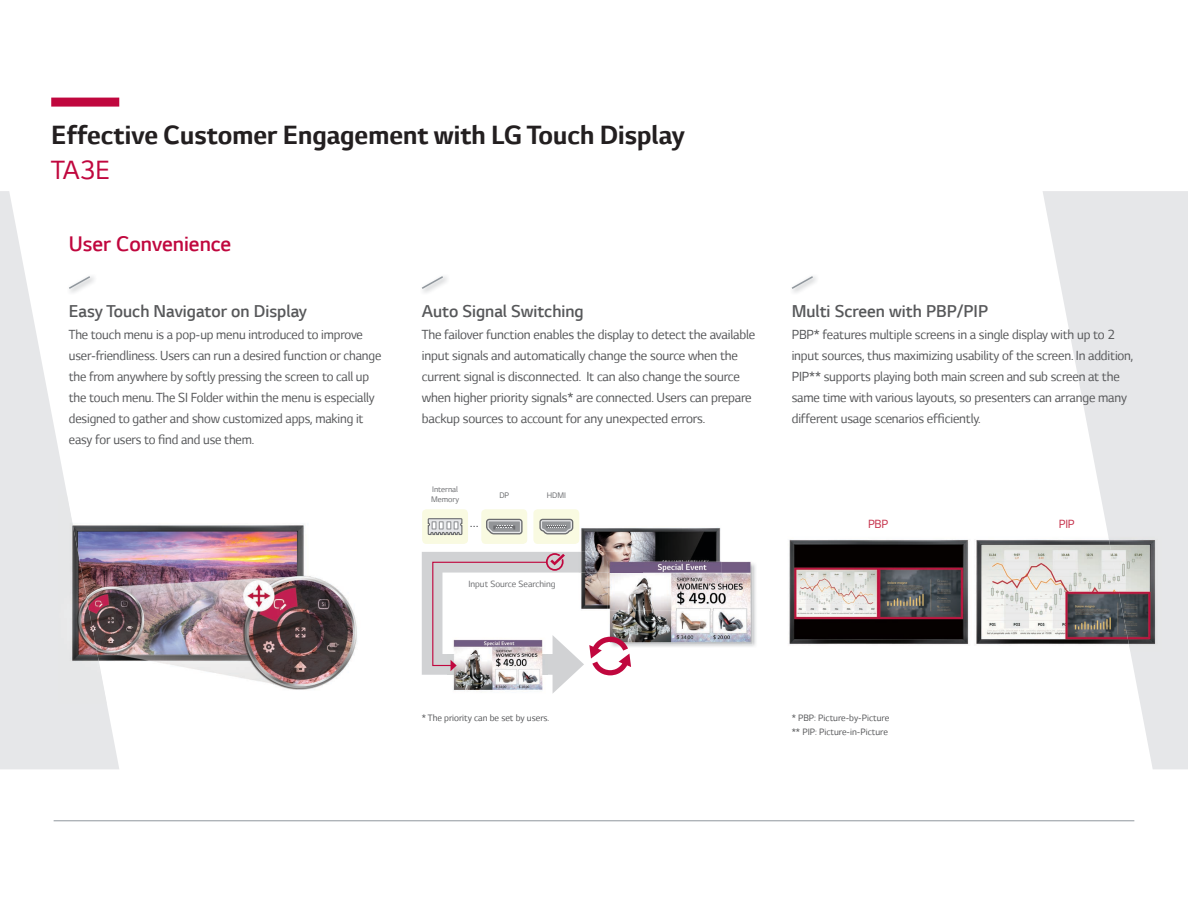
<style>
.page{position:relative;width:1188px;height:918px;background:#fff}
.page>*{position:absolute;margin:0;border:0;box-sizing:border-box;transform-origin:0 0}
.t1{font:700 30px "LG Smart";color:#231f20}
.t2{font:30px "LG Smart";color:#c0073e}
.t3{font:300 24px "LG Smart";color:#c0073e}
.t4{font:300 19.5px "LG Smart";color:#57585a}
.t5{font:18px "LG Smart";color:#6c6d70}
.t6{font:15px/21px "LG Smart";letter-spacing:-.01em;color:#57585a}
.t7{font:13.5px "LG Smart";letter-spacing:-.025em;color:#c5304a}
.t8{font:10.5px/13.5px "LG Smart";color:#57585a}
.t9{font:10.35px "LG Smart";color:#6c6d70}
.t10{font:9.15px/10.5px "LG Smart";color:#6c6d70}
</style>
<div class="page">
<hr style="left:54px;top:820px;width:1080px;height:1px;background:#90979d">
<div style="left:51px;top:98px;width:68px;height:9px;background:#c0073e"></div>
<svg style="left:1043px;top:191px;width:145px;height:578px;fill:#e6e7e9"></svg>
<svg style="left:0;top:191px;width:119px;height:578px;fill:#e6e7e9"></svg>
<img style="left:67px;top:274px;width:30px;height:21px">
<svg style="left:67px;top:275px;width:25px;height:15px"></svg>
<svg style="left:421px;top:275px;width:24px;height:15px"></svg>
<img style="left:793px;top:277px;width:23px;height:16px">
<svg style="left:791px;top:276px;width:24px;height:14px"></svg>
<img style="left:107px;top:495px;width:250px;height:208px">
<img style="left:59px;top:495px;width:48px;height:208px">
<img style="left:579px;top:527px;width:142px;height:34px">
<img style="left:643px;top:563px;width:113px;height:84px">
<img style="left:643px;top:562px;width:109px;height:83px">
<img style="left:643px;top:562px;width:78px;height:49px">
<div style="left:422px;top:509px;width:46px;height:35px;background:#f9fae1;border-radius:4px"></div>
<svg style="left:427px;top:518px;width:36px;height:17px"></svg>
<div style="left:481px;top:509px;width:46px;height:35px;background:#f9fae1;border-radius:4px"></div>
<svg style="left:486px;top:518px;width:37px;height:17px"></svg>
<div style="left:533px;top:509px;width:46px;height:35px;background:#f9fae1;border-radius:4px"></div>
<svg style="left:539px;top:518px;width:35px;height:17px"></svg>
<svg style="left:422px;top:552px;width:221px;height:142px"></svg>
<img style="left:789px;top:537px;width:319px;height:114px">
<img style="left:1108px;top:537px;width:54px;height:114px">
<img style="left:972px;top:537px;width:1px;height:114px">
<h1 class="t1" style="left:51px;top:119px;width:635px">Effective Customer Engagement with LG Touch Display</h1>
<h1 class="t2" style="left:51px;top:154px;width:60px">TA3E</h1>
<h2 class="t3" style="left:69px;top:231px;width:164px">User Convenience</h2>
<h3 class="t4" style="left:69px;top:301px;width:240px">Easy Touch Navigator on Display</h3>
<p class="t6" style="left:69px;top:324px;width:314px">The touch menu is a pop-up menu introduced to improve user-friendliness. Users can run a desired function or change the from anywhere by softly pressing the screen to call up the touch menu. The SI Folder within the menu is especially designed to gather and show customized apps, making it easy for users to find and use them.</p>
<h3 class="t4" style="left:422px;top:301px;width:163px">Auto Signal Switching</h3>
<p class="t6" style="left:422px;top:324px;width:335px">The failover function enables the display to detect the available input signals and automatically change the source when the current signal is disconnected. It can also change the source when higher priority signals* are connected. Users can prepare backup sources to account for any unexpected errors.</p>
<h3 class="t4" style="left:792px;top:301px;width:198px">Multi Screen with PBP/PIP</h3>
<p class="t6" style="left:792px;top:324px;width:343px">PBP* features multiple screens in a single display with up to 2 input sources, thus maximizing usability of the screen. In addition, PIP** supports playing both main screen and sub screen at the same time with various layouts, so presenters can arrange many different usage scenarios efficiently.</p>
<p class="t10" style="left:431px;top:484px;width:30px">Internal<br>Memory</p>
<p class="t10" style="left:499px;top:490px;width:11px">DP</p>
<p class="t10" style="left:547px;top:490px;width:21px">HDMI</p>
<p class="t5" style="left:470px;top:512px;width:11px">...</p>
<p class="t7" style="left:868px;top:517px;width:22px">PBP</p>
<p class="t7" style="left:1059px;top:517px;width:17px">PIP</p>
<p class="t9" style="left:468px;top:578px;width:89px">Input Source Searching</p>
<p class="t8" style="left:422px;top:711px;width:129px">* The priority can be set by users.</p>
<p class="t8" style="left:792px;top:711px;width:99px">* PBP: Picture-by-Picture ** PIP: Picture-in-Picture</p>
</div>
